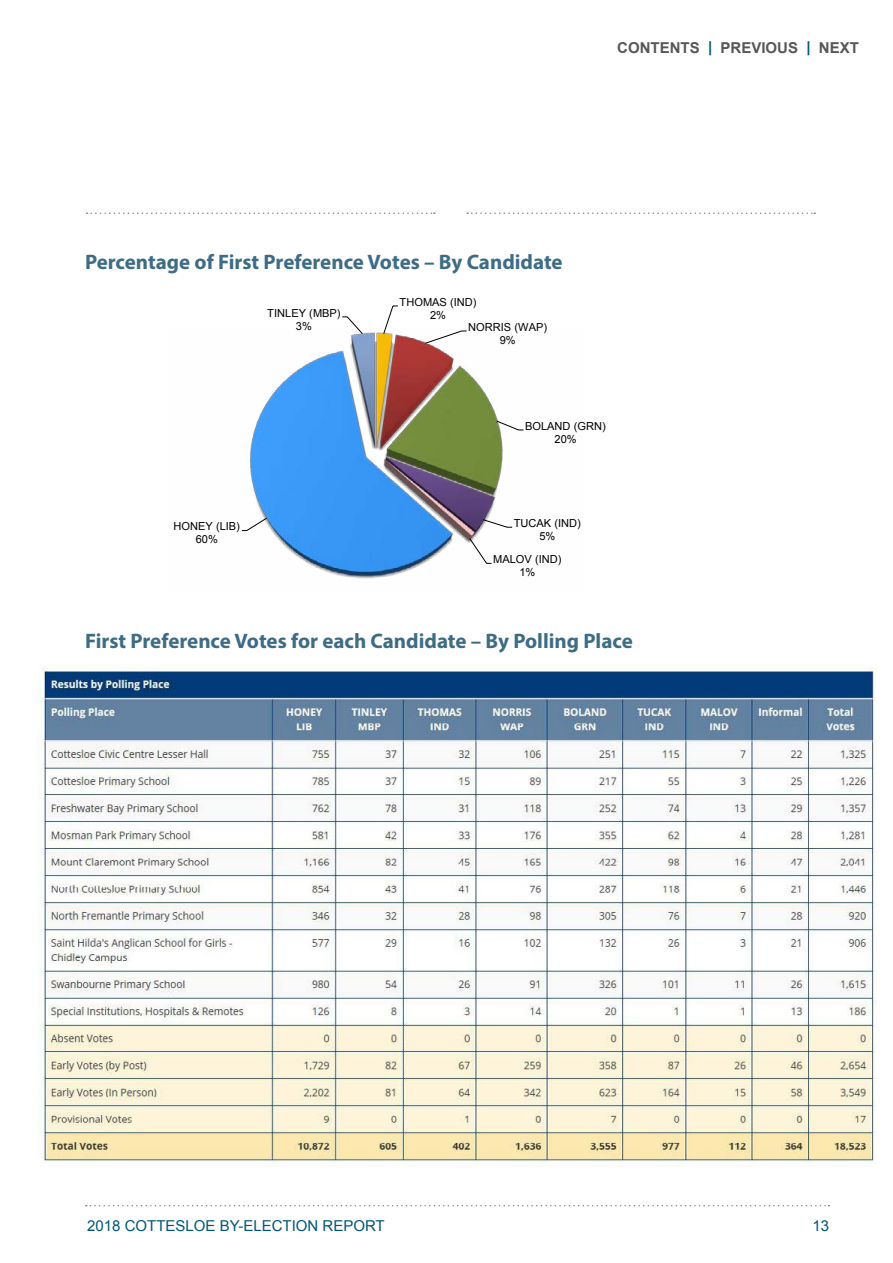
<style>
.page{position:relative;width:893px;height:1263px;background:#fff}
.page>*{position:absolute;margin:0;border:0;box-sizing:border-box;transform-origin:0 0}
.t1{font:700 21px "Myriad Pro";color:#3e6c85}
.t2{font:700 15.6px "Arial";color:#0f2b5b}
.t3{font:15px "Arial";color:#005677}
.t4{font:700 15px "Arial";color:#575756}
.t5{font:11.1px/12.8px "Arial";color:#000;text-align:center}
.s1{color:#005677}
</style>
<div class="page">
<svg style="left:86px;top:1205px;width:743px;height:1px"></svg>
<svg style="left:87px;top:212px;width:348px;height:2px"></svg>
<svg style="left:467px;top:212px;width:348px;height:2px"></svg>
<img style="left:309px;top:564px;width:113px;height:15px">
<svg style="left:241px;top:305px;width:283px;height:259px"></svg>
<img style="left:38px;top:667px;width:839px;height:499px">
<p class="t4" style="left:617px;top:38px;width:243px">CONTENTS <span class="s1">|</span> PREVIOUS <span class="s1">|</span> NEXT</p>
<h1 class="t1" style="left:85px;top:248px;width:479px">Percentage of First Preference Votes – By Candidate</h1>
<p class="t2" style="left:126px;top:260px;width:390px">Percentage of First Preference Votes – By Candidate</p>
<p class="t5" style="left:267px;top:307px;width:75px">TINLEY (MBP)<br>3%</p>
<p class="t5" style="left:174px;top:520px;width:68px">HONEY (LIB)<br>60%</p>
<p class="t5" style="left:399px;top:296px;width:79px">THOMAS (IND)<br>2%</p>
<p class="t5" style="left:468px;top:321px;width:81px">NORRIS (WAP)<br>9%</p>
<p class="t5" style="left:525px;top:420px;width:82px">BOLAND (GRN)<br>20%</p>
<p class="t5" style="left:514px;top:517px;width:69px">TUCAK (IND)<br>5%</p>
<p class="t5" style="left:493px;top:553px;width:70px">MALOV (IND)<br>1%</p>
<p class="t2" style="left:126px;top:623px;width:449px">First Preference Votes for each Candidate – By Polling Place</p>
<h1 class="t1" style="left:85px;top:628px;width:549px">First Preference Votes for each Candidate – By Polling Place</h1>
<p class="t3" style="left:87px;top:1215px;width:299px">2018 COTTESLOE BY-ELECTION REPORT</p>
<p class="t3" style="left:812px;top:1215px;width:18px">13</p>
</div>
